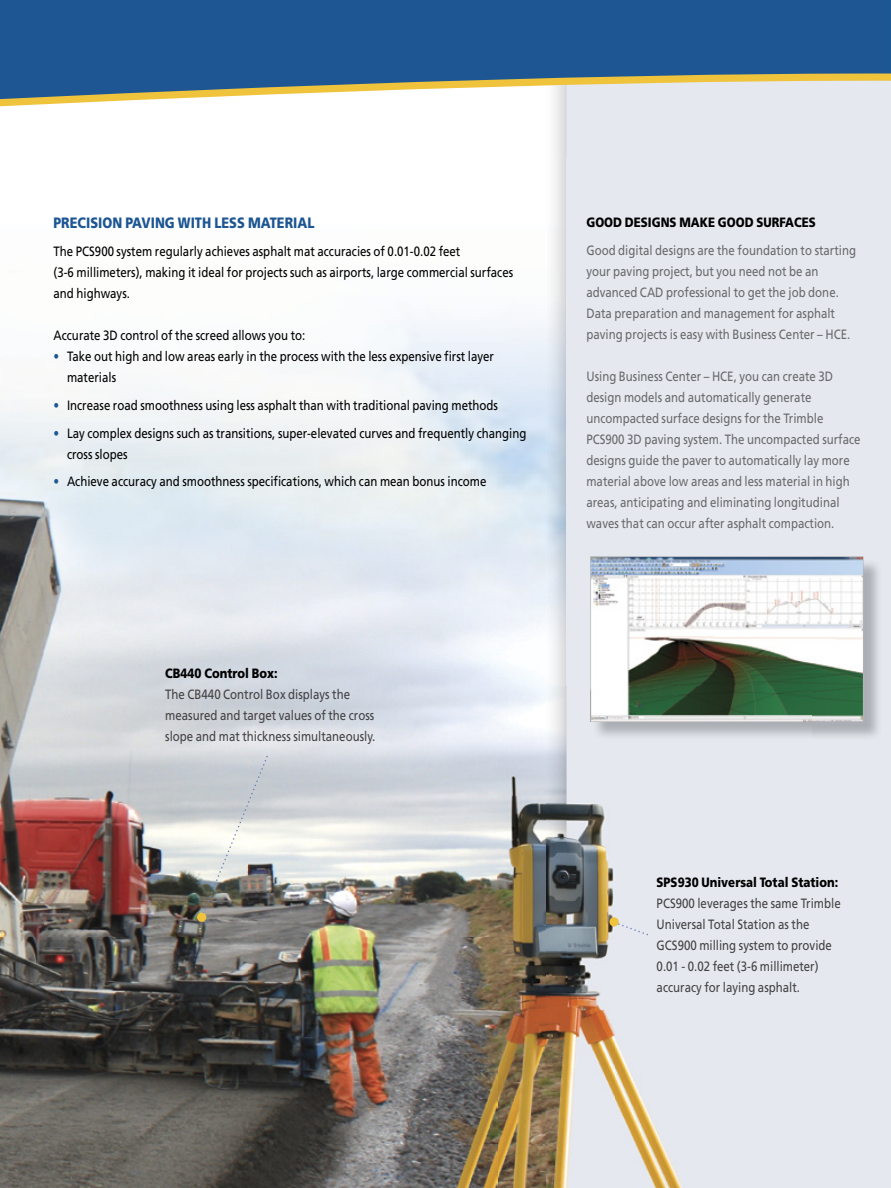
<style>
.page{position:relative;width:891px;height:1188px;background:#fff}
.page>*{position:absolute;margin:0;border:0;box-sizing:border-box;transform-origin:0 0}
.t1{font:900 15px "Frutiger CE";color:#1d5693;scale:.85 1}
.t2{font:13.5px/21px "Frutiger CE";color:#696a6c;scale:.85 1}
.t3{font:13.5px/21px "Frutiger LT Std";color:#000;scale:.85 1}
.t4{font:13.5px/21px "Frutiger CE";color:#434244;scale:.85 1}
.t5{font:900 13.5px "Frutiger CE";color:#000;scale:.85 1}
.s1{color:#1d5693}
</style>
<div class="page">
<img style="left:0;top:160px;width:567px;height:527px">
<svg style="left:547px;top:480px;width:20px;height:3px"></svg>
<div style="left:567px;top:0;width:324px;height:1188px;background:#e5e9ef"></div>
<div style="left:0;top:0;width:891px;height:71px;background:#1d5693"></div>
<svg style="left:547px;top:0;width:20px;height:1px"></svg>
<svg style="left:0;top:71px;width:891px;height:89px"></svg>
<svg style="left:590px;top:557px;width:273px;height:165px;background:#b8c1bd"></svg>
<img style="left:0;top:687px;width:615px;height:501px">
<img style="left:615px;top:917px;width:68px;height:271px">
<img style="left:591px;top:722px;width:221px;height:19px">
<img style="left:590px;top:687px;width:222px;height:35px">
<svg style="left:614px;top:922px;width:34px;height:13px"></svg>
<svg style="left:201px;top:756px;width:67px;height:162px;background:#bbbdbc"></svg>
<div style="left:197px;top:913px;width:9px;height:9px;background:#efc33b;border-radius:50%"></div>
<div style="left:609px;top:917px;width:10px;height:9px;background:#efc33b;border-radius:50%"></div>
<p class="t1" style="left:54px;top:214px;width:308px">PRECISION PAVING WITH LESS MATERIAL</p>
<p class="t3" style="left:54px;top:241px;width:542px">The PCS900 system regularly achieves asphalt mat accuracies of 0.01-0.02 feet<br>(3-6 millimeters), making it ideal for projects such as airports, large commercial surfaces and highways.</p>
<p class="t3" style="left:54px;top:325px;width:298px">Accurate 3D control of the screed allows you to:</p>
<p class="t3" style="left:67px;top:346px;width:504px;text-indent:-13px"><span class="s1">•</span> Take out high and low areas early in the process with the less expensive first layer materials</p>
<p class="t3" style="left:54px;top:395px;width:524px"><span class="s1">•</span> Increase road smoothness using less asphalt than with traditional paving methods</p>
<p class="t3" style="left:67px;top:422px;width:542px;text-indent:-13px"><span class="s1">•</span> Lay complex designs such as transitions, super-elevated curves and frequently changing cross slopes</p>
<p class="t3" style="left:54px;top:471px;width:511px"><span class="s1">•</span> Achieve accuracy and smoothness specifications, which can mean bonus income</p>
<p class="t5" style="left:165px;top:665px;width:134px">CB440 CONTROL BOX:</p>
<p class="t4" style="left:165px;top:683px;width:249px">The CB440 Control Box displays the measured and target values of the cross slope and mat thickness simultaneously.</p>
<p class="t5" style="left:586px;top:214px;width:271px">GOOD DESIGNS MAKE GOOD SURFACES</p>
<p class="t2" style="left:586px;top:240px;width:319px">Good digital designs are the foundation to starting your paving project, but you need not be an advanced CAD professional to get the job done.<br>Data preparation and management for asphalt paving projects is easy with Business Center – HCE.</p>
<p class="t2" style="left:586px;top:366px;width:324px">Using Business Center – HCE, you can create 3D design models and automatically generate uncompacted surface designs for the Trimble PCS900 3D paving system. The uncompacted surface designs guide the paver to automatically lay more material above low areas and less material in high areas, anticipating and eliminating longitudinal waves that can occur after asphalt compaction.</p>
<p class="t5" style="left:657px;top:874px;width:215px">SPS930 UNIVERSAL TOTAL STATION:</p>
<p class="t4" style="left:657px;top:893px;width:218px">PCS900 leverages the same Trimble<br>Universal Total Station as the<br>GCS900 milling system to provide<br>0.01 - 0.02 feet (3-6 millimeter) accuracy for laying asphalt.</p>
</div>
